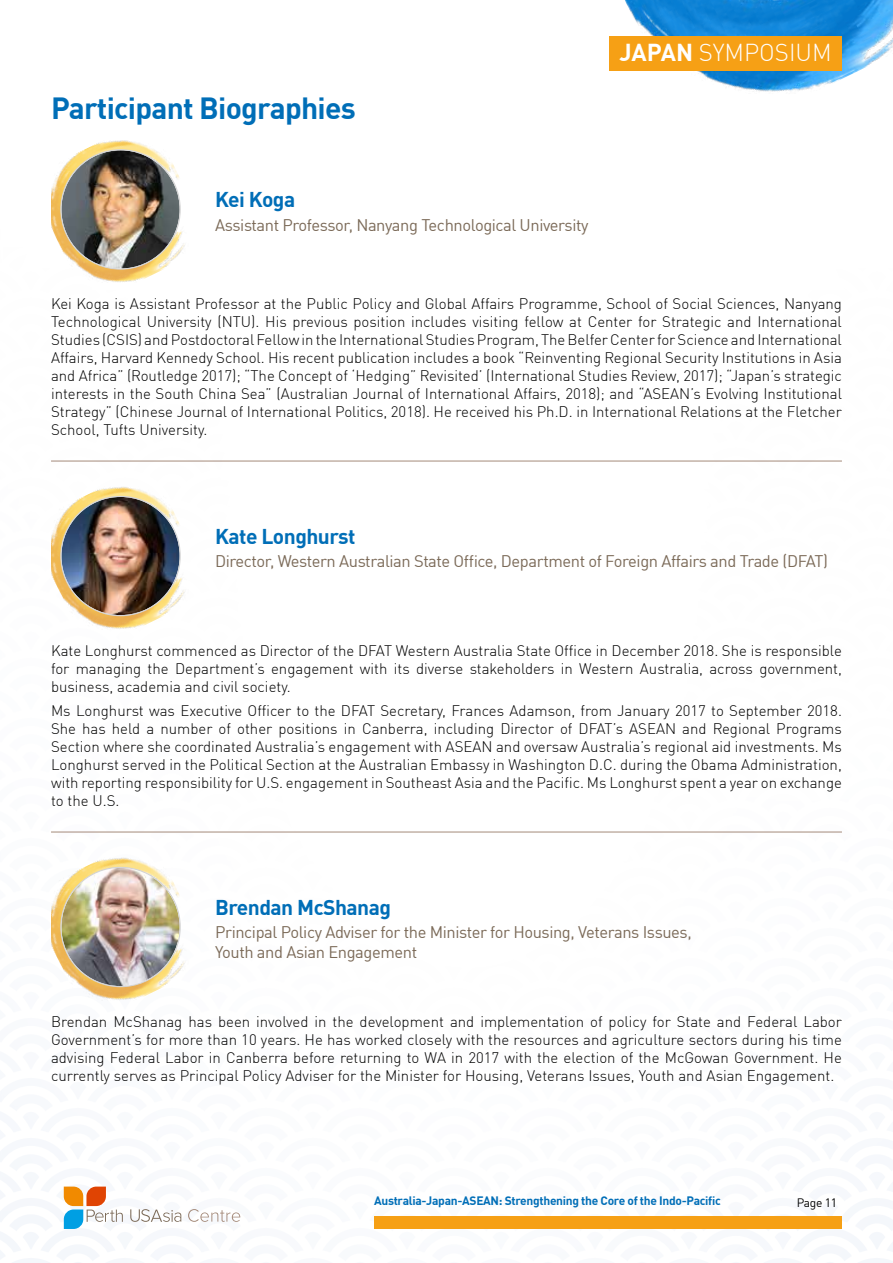
<style>
.page{position:relative;width:893px;height:1263px;background:#fff}
.page>*{position:absolute;margin:0;border:0;box-sizing:border-box;transform-origin:0 0}
.t1{font:700 30px "DIN Offc";letter-spacing:-.025em;color:#006eb7}
.t2{font:300 24px "DIN Offc";color:#fff}
.t3{font:700 21px "DIN Offc";letter-spacing:-.025em;color:#006eb7}
.t4{font:16.5px/19.5px "DIN Offc";letter-spacing:-.025em;color:#7b6a58}
.t5{font:300 15px/18px "DIN Offc";color:#000;text-align:justify}
.t6{font:700 12px "DIN Offc";letter-spacing:-.025em;color:#006eb7}
.t7{font:12px "DIN Offc";letter-spacing:-.025em;color:#000}
.s1{font-weight:700}
</style>
<div class="page">
<hr style="left:51px;top:461px;width:791px;height:1px;background:#a48a7a">
<hr style="left:51px;top:832px;width:791px;height:1px;background:#a48a7a">
<img style="left:51px;top:858px;width:134px;height:142px">
<img style="left:61px;top:868px;width:119px;height:118px;border-radius:59px">
<img style="left:51px;top:140px;width:134px;height:142px">
<img style="left:61px;top:150px;width:119px;height:118px;border-radius:59px">
<img style="left:51px;top:487px;width:134px;height:142px">
<img style="left:61px;top:497px;width:119px;height:118px;border-radius:59px">
<img style="left:609px;top:0;width:284px;height:92px">
<div style="left:374px;top:1216px;width:468px;height:13px;background:#f6a015"></div>
<svg style="left:64px;top:1186px;width:59px;height:43px"></svg>
<svg style="left:130px;top:1209px;width:51px;height:13px"></svg>
<svg style="left:188px;top:1209px;width:52px;height:13px"></svg>
<div style="left:609px;top:36px;width:233px;height:34px;background:#f6a015"></div>
<h1 class="t1" style="left:51px;top:89px;width:306px">Participant Biographies</h1>
<h3 class="t3" style="left:215px;top:185px;width:82px">Kei Koga</h3>
<p class="t4" style="left:215px;top:214px;width:375px">Assistant Professor, Nanyang Technological University</p>
<h2 class="t2" style="left:619px;top:37px;width:214px"><span class="s1">JAPAN</span> SYMPOSIUM</h2>
<p class="t5" style="left:51px;top:295px;width:792px">Kei Koga is Assistant Professor at the Public Policy and Global Affairs Programme, School of Social Sciences, Nanyang Technological University (NTU). His previous position includes visiting fellow at Center for Strategic and International Studies (CSIS) and Postdoctoral Fellow in the International Studies Program, The Belfer Center for Science and International Affairs, Harvard Kennedy School. His recent publication includes a book “Reinventing Regional Security Institutions in Asia and Africa” (Routledge 2017); “The Concept of ‘Hedging” Revisited’ (International Studies Review, 2017); “Japan’s strategic interests in the South China Sea” (Australian Journal of International Affairs, 2018); and “ASEAN’s Evolving Institutional Strategy” (Chinese Journal of International Politics, 2018). He received his Ph.D. in International Relations at the Fletcher School, Tufts University.</p>
<h3 class="t3" style="left:215px;top:522px;width:142px">Kate Longhurst</h3>
<p class="t4" style="left:215px;top:551px;width:614px">Director, Western Australian State Office, Department of Foreign Affairs and Trade (DFAT)</p>
<p class="t5" style="left:51px;top:641px;width:792px">Kate Longhurst commenced as Director of the DFAT Western Australia State Office in December 2018. She is responsible for managing the Department’s engagement with its diverse stakeholders in Western Australia, across government, business, academia and civil society.</p>
<p class="t5" style="left:51px;top:701px;width:792px">Ms Longhurst was Executive Officer to the DFAT Secretary, Frances Adamson, from January 2017 to September 2018.<br>She has held a number of other positions in Canberra, including Director of DFAT’s ASEAN and Regional Programs Section where she coordinated Australia’s engagement with ASEAN and oversaw Australia’s regional aid investments. Ms Longhurst served in the Political Section at the Australian Embassy in Washington D.C. during the Obama Administration, with reporting responsibility for U.S. engagement in Southeast Asia and the Pacific. Ms Longhurst spent a year on exchange to the U.S.</p>
<h3 class="t3" style="left:215px;top:893px;width:177px">Brendan McShanag</h3>
<p class="t4" style="left:215px;top:922px;width:478px">Principal Policy Adviser for the Minister for Housing, Veterans Issues,<br>Youth and Asian Engagement</p>
<p class="t5" style="left:51px;top:1012px;width:792px">Brendan McShanag has been involved in the development and implementation of policy for State and Federal Labor Government’s for more than 10 years. He has worked closely with the resources and agriculture sectors during his time advising Federal Labor in Canberra before returning to WA in 2017 with the election of the McGowan Government. He currently serves as Principal Policy Adviser for the Minister for Housing, Veterans Issues, Youth and Asian Engagement.</p>
<p class="t6" style="left:374px;top:1193px;width:348px">Australia-Japan-ASEAN: Strengthening the Core of the Indo-Pacific</p>
<p class="t7" style="left:797px;top:1195px;width:42px">Page 11</p>
</div>
